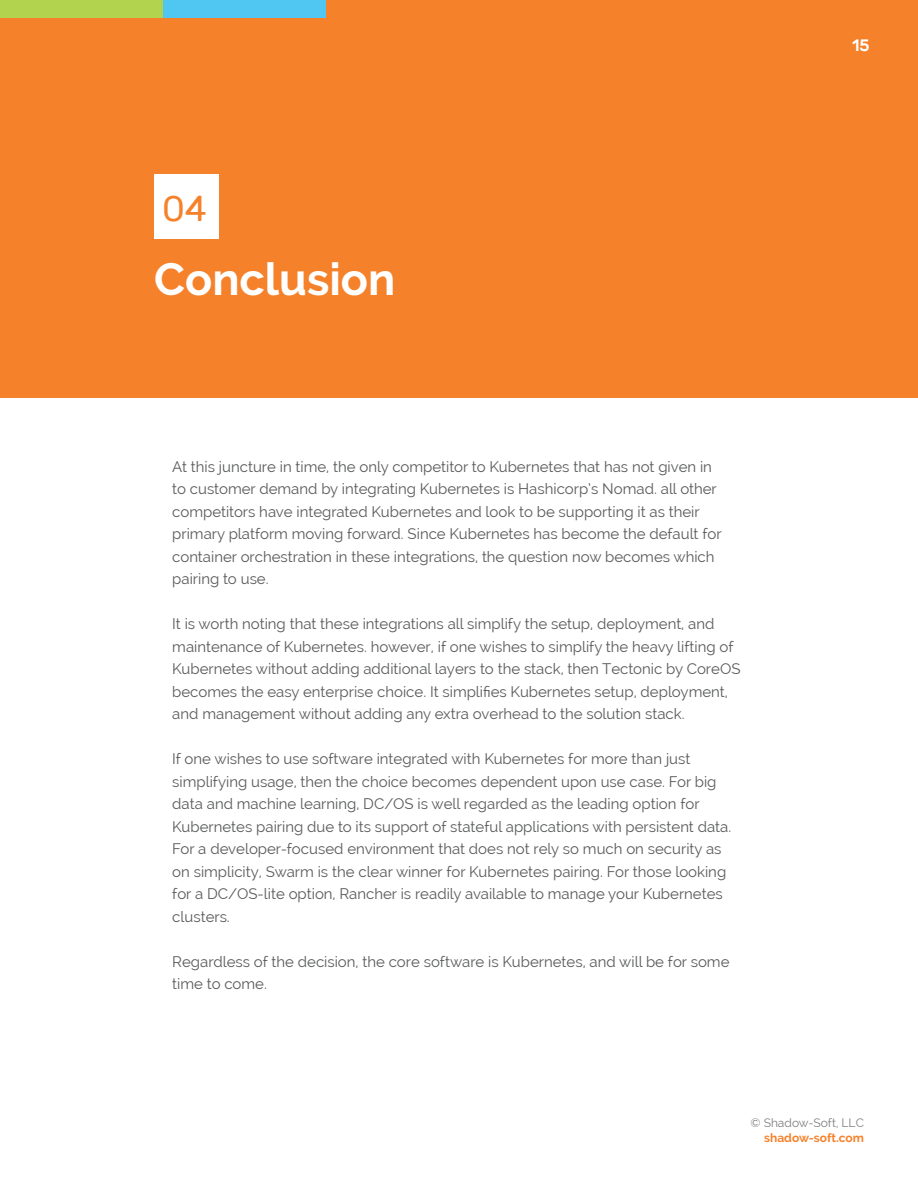
<style>
.page{position:relative;width:918px;height:1188px;background:#fff}
.page>*{position:absolute;margin:0;border:0;box-sizing:border-box;transform-origin:0 0}
.Chapter_Title{font:700 45px "Raleway";color:#fff}
.Body{font:36px "Rubik";color:#f5822b}
.t1{font:500 16.5px "Rubik";color:#fff}
.Body-2{font:15px/22.5px "Raleway";color:#595a5a}
.t2{font:12px "Raleway";color:#7f7f7f}
.t3{font:700 12px "Raleway";color:#f5822b}
</style>
<div class="page">
<div style="left:0;top:0;width:918px;height:398px;background:#f5822b"></div>
<div style="left:0;top:0;width:163px;height:18px;background:#b1d34d"></div>
<div style="left:163px;top:0;width:163px;height:18px;background:#50c6f3"></div>
<div style="left:154px;top:175px;width:65px;height:64px;background:#fff"></div>
<p class="Body" style="left:162px;top:189px;width:46px">04</p>
<p class="Chapter_Title" style="left:154px;top:254px;width:243px">Conclusion</p>
<p class="t1" style="left:852px;top:36px;width:19px">15</p>
<p class="Body-2" style="left:172px;top:455px;width:551px">At this juncture in time, the only competitor to Kubernetes that has not given in to customer demand by integrating Kubernetes is Hashicorp’s Nomad. all other competitors have integrated Kubernetes and look to be supporting it as their primary platform moving forward. Since Kubernetes has become the default for container orchestration in these integrations, the question now becomes which pairing to use.</p>
<p class="Body-2" style="left:172px;top:613px;width:570px">It is worth noting that these integrations all simplify the setup, deployment, and maintenance of Kubernetes. however, if one wishes to simplify the heavy lifting of Kubernetes without adding additional layers to the stack, then Tectonic by CoreOS becomes the easy enterprise choice. It simplifies Kubernetes setup, deployment, and management without adding any extra overhead to the solution stack.</p>
<p class="Body-2" style="left:172px;top:748px;width:560px">If one wishes to use software integrated with Kubernetes for more than just simplifying usage, then the choice becomes dependent upon use case. For big data and machine learning, DC/OS is well regarded as the leading option for Kubernetes pairing due to its support of stateful applications with persistent data.<br>For a developer-focused environment that does not rely so much on security as on simplicity, Swarm is the clear winner for Kubernetes pairing. For those looking for a DC/OS-lite option, Rancher is readily available to manage your Kubernetes clusters.</p>
<p class="Body-2" style="left:172px;top:950px;width:559px">Regardless of the decision, the core software is Kubernetes, and will be for some time to come.</p>
<p class="t2" style="left:751px;top:1116px;width:115px">© Shadow-Soft, LLC</p>
<p class="t3" style="left:764px;top:1131px;width:101px">shadow-soft.com</p>
</div>
